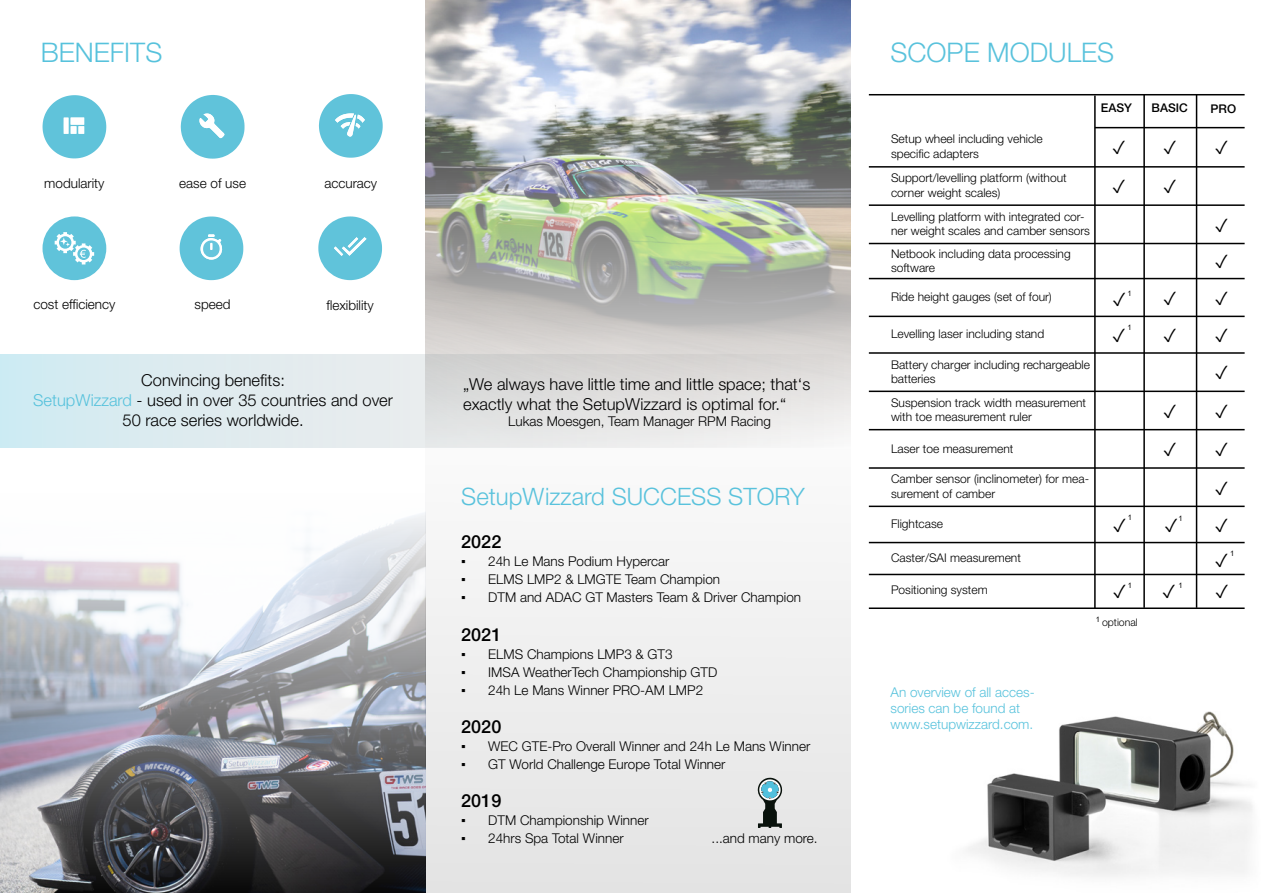
<style>
.page{position:relative;width:1263px;height:893px;background:#fff}
.page>*{position:absolute;margin:0;border:0;box-sizing:border-box;transform-origin:0 0}
.t1{font:300 27px "Helvetica Neue LT Std";color:#59c2dc}
.t2{font:300 27px "Helvetica Neue LT Std";color:#57c2dc}
.t3{font:300 24px "Helvetica Neue LT Std";color:#59c2dc}
.t4{font:500 18px "Helvetica Neue LT Std";color:#000}
.t5{font:300 16.5px/19.8px "Helvetica Neue LT Std";color:#000;text-align:center}
.t6{font:300 13.5px "Helvetica Neue LT Std";color:#000}
.t7{font:300 13.5px/16.2px "Helvetica Neue LT Std";color:#57c2dc}
.t8{font:300 12px/14.4px "Helvetica Neue LT Std";color:#000}
.t9{font:500 12px "Helvetica Neue LT Std";color:#000}
.t10{font:300 10.5px "Helvetica Neue LT Std";color:#000}
.t11{font:7.5px "Arial";color:#000}
.s1{color:#57c2dc}
.s2{font-family:"Arial";font-weight:400}
</style>
<div class="page">
<img style="left:425px;top:0;width:425px;height:354px">
<svg style="left:0;top:354px;width:850px;height:94px;background:#dce7ea"></svg>
<hr style="left:869px;top:94px;width:375px;height:1px;background:#000">
<hr style="left:869px;top:166px;width:375px;height:2px;background:#000">
<hr style="left:869px;top:204px;width:375px;height:2px;background:#000">
<hr style="left:869px;top:243px;width:375px;height:1px;background:#000">
<hr style="left:869px;top:278px;width:375px;height:1px;background:#000">
<hr style="left:869px;top:352px;width:375px;height:2px;background:#000">
<hr style="left:869px;top:391px;width:375px;height:1px;background:#000">
<hr style="left:869px;top:429px;width:375px;height:1px;background:#000">
<hr style="left:869px;top:467px;width:375px;height:2px;background:#000">
<hr style="left:869px;top:506px;width:375px;height:1px;background:#000">
<hr style="left:869px;top:542px;width:375px;height:1px;background:#000">
<hr style="left:1095px;top:127px;width:149px;height:1px;background:#000">
<hr style="left:1094px;top:96px;width:2px;height:513px;background:#000">
<hr style="left:1143px;top:95px;width:2px;height:513px;background:#000">
<hr style="left:1196px;top:95px;width:1px;height:513px;background:#000">
<hr style="left:869px;top:316px;width:375px;height:1px;background:#000">
<hr style="left:869px;top:574px;width:375px;height:1px;background:#000">
<hr style="left:869px;top:607px;width:375px;height:2px;background:#000">
<svg style="left:425px;top:374px;width:425px;height:519px;fill:#ededed"></svg>
<svg style="left:179px;top:216px;width:65px;height:65px"></svg>
<svg style="left:319px;top:94px;width:64px;height:64px"></svg>
<svg style="left:43px;top:95px;width:64px;height:64px"></svg>
<svg style="left:318px;top:216px;width:64px;height:65px"></svg>
<svg style="left:181px;top:95px;width:64px;height:64px"></svg>
<div style="left:43px;top:216px;width:63px;height:64px;background:#60c3da;border-radius:50%"></div>
<svg style="left:55px;top:232px;width:39px;height:32px"></svg>
<img style="left:0;top:513px;width:425px;height:380px">
<img style="left:968px;top:711px;width:285px;height:166px">
<svg style="left:758px;top:778px;width:24px;height:50px"></svg>
<p class="t2" style="left:41px;top:36px;width:123px">BENEFITS</p>
<p class="t6" style="left:44px;top:174px;width:62px">modularity</p>
<p class="t6" style="left:33px;top:296px;width:84px">cost efficiency</p>
<p class="t6" style="left:179px;top:175px;width:68px">ease of use</p>
<p class="t6" style="left:195px;top:296px;width:38px">speed</p>
<p class="t6" style="left:324px;top:175px;width:54px">accuracy</p>
<p class="t6" style="left:326px;top:297px;width:49px">flexibility</p>
<p class="t5" style="left:141px;top:370px;width:145px">Convincing benefits:</p>
<p class="t5" style="left:33px;top:390px;width:361px"><span class="s1">SetupWizzard</span> - used in over 35 countries and over<br>50 race series worldwide.</p>
<p class="t5" style="left:463px;top:374px;width:349px;text-align:left">„We always have little time and little space; that‘s exactly what the SetupWizzard is optimal for.“</p>
<p class="t6" style="left:508px;top:413px;width:264px">Lukas Moesgen, Team Manager RPM Racing</p>
<p class="t3" style="left:461px;top:482px;width:345px">SetupWizzard SUCCESS STORY</p>
<p class="t4" style="left:461px;top:531px;width:42px">2022</p>
<p class="t6" style="left:461px;top:553px;width:210px"><span class="s2">▪</span> 24h Le Mans Podium Hypercar</p>
<p class="t6" style="left:461px;top:571px;width:260px"><span class="s2">▪</span> ELMS LMP2 &amp; LMGTE Team Champion</p>
<p class="t6" style="left:461px;top:589px;width:341px"><span class="s2">▪</span> DTM and ADAC GT Masters Team &amp; Driver Champion</p>
<p class="t4" style="left:461px;top:624px;width:42px">2021</p>
<p class="t6" style="left:461px;top:646px;width:213px"><span class="s2">▪</span> ELMS Champions LMP3 &amp; GT3</p>
<p class="t6" style="left:461px;top:664px;width:258px"><span class="s2">▪</span> IMSA WeatherTech Championship GTD</p>
<p class="t6" style="left:461px;top:682px;width:243px"><span class="s2">▪</span> 24h Le Mans Winner PRO-AM LMP2</p>
<p class="t4" style="left:461px;top:716px;width:42px">2020</p>
<p class="t6" style="left:461px;top:738px;width:350px"><span class="s2">▪</span> WEC GTE-Pro Overall Winner and 24h Le Mans Winner</p>
<p class="t6" style="left:461px;top:756px;width:266px"><span class="s2">▪</span> GT World Challenge Europe Total Winner</p>
<p class="t4" style="left:461px;top:790px;width:42px">2019</p>
<p class="t6" style="left:461px;top:812px;width:189px"><span class="s2">▪</span> DTM Championship Winner</p>
<p class="t6" style="left:461px;top:830px;width:164px"><span class="s2">▪</span> 24hrs Spa Total Winner</p>
<p class="t6" style="left:712px;top:830px;width:108px">...and many more.</p>
<p class="t1" style="left:891px;top:36px;width:225px">SCOPE MODULES</p>
<p class="t8" style="left:891px;top:132px;width:153px">Setup wheel including vehicle</p>
<p class="t8" style="left:891px;top:146px;width:89px">specific adapters</p>
<p class="t8" style="left:891px;top:171px;width:177px">Support/levelling platform (without corner weight scales)</p>
<p class="t8" style="left:891px;top:209px;width:200px">Levelling platform with integrated cor&shy;ner weight scales and camber sensors</p>
<p class="t8" style="left:891px;top:246px;width:181px">Netbook including data processing software</p>
<p class="t8" style="left:891px;top:289px;width:162px">Ride height gauges (set of four)</p>
<p class="t8" style="left:891px;top:326px;width:155px">Levelling laser including stand</p>
<p class="t8" style="left:891px;top:357px;width:200px">Battery charger including rechargeable batteries</p>
<p class="t8" style="left:891px;top:395px;width:196px">Suspension track width measurement with toe measurement ruler</p>
<p class="t8" style="left:891px;top:441px;width:124px">Laser toe measurement</p>
<p class="t8" style="left:891px;top:472px;width:200px">Camber sensor (inclinometer) for mea&shy;surement of camber</p>
<p class="t8" style="left:891px;top:517px;width:54px">Flightcase</p>
<p class="t8" style="left:891px;top:550px;width:131px">Caster/SAI measurement</p>
<p class="t8" style="left:891px;top:582px;width:98px">Positioning system</p>
<p class="t9" style="left:1101px;top:101px;width:33px">EASY</p>
<p class="t9" style="left:1151px;top:101px;width:38px">BASIC</p>
<p class="t11" style="left:1127px;top:288px;width:6px">1</p>
<p class="t11" style="left:1127px;top:322px;width:6px">1</p>
<p class="t11" style="left:1128px;top:512px;width:6px">1</p>
<p class="t11" style="left:1178px;top:513px;width:6px">1</p>
<p class="t11" style="left:1128px;top:580px;width:6px">1</p>
<p class="t11" style="left:1178px;top:580px;width:6px">1</p>
<p class="t7" style="left:891px;top:684px;width:146px">An overview of all acces&shy;sories can be found at www.setupwizzard.com.</p>
<p class="t11" style="left:1096px;top:614px;width:6px">1</p>
<p class="t10" style="left:1102px;top:615px;width:37px">optional</p>
<p class="t9" style="left:1210px;top:101px;width:27px">PRO</p>
<p class="t11" style="left:1230px;top:548px;width:6px">1</p>
</div>
